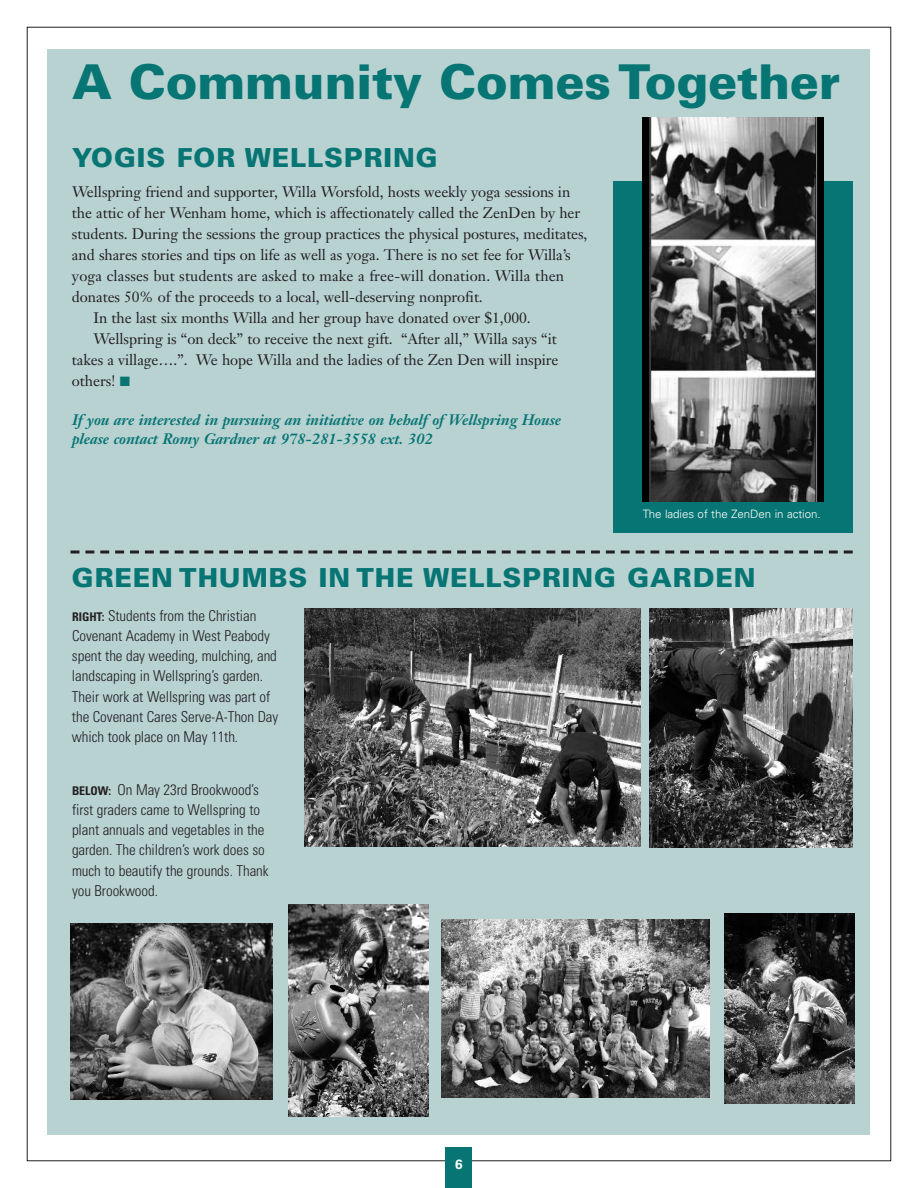
<style>
.page{position:relative;width:918px;height:1188px;background:#fff}
.page>*{position:absolute;margin:0;border:0;box-sizing:border-box;transform-origin:0 0}
.t1{font:900 48px "Univers";letter-spacing:-.005em;color:#077573}
.t2{font:900 26.25px "Univers";letter-spacing:.035em;color:#077573}
.t3{font:15px "Janson Text";letter-spacing:-.005em;color:#231f20}
.t4{font:300 condensed 15px/20.2px "Univers";letter-spacing:-.005em;color:#231f20}
.t5{font:italic 700 15px/19.5px "Janson Text";letter-spacing:-.005em;color:#077573}
.t6{font:700 13.5px "Univers";color:#fff}
.t7{font:300 11.55px "Univers";letter-spacing:-.005em;color:#fff}
.s1{color:#077573}
.s2{font-weight:700;font-size:12px}
</style>
<div class="page">
<div style="left:446px;top:1148px;width:26px;height:40px;background:#077573"></div>
<div style="left:47px;top:50px;width:823px;height:1086px;background:#b8d2d2"></div>
<img style="left:442px;top:919px;width:267px;height:179px">
<img style="left:304px;top:608px;width:336px;height:239px">
<img style="left:70px;top:924px;width:203px;height:175px">
<img style="left:725px;top:914px;width:130px;height:190px">
<img style="left:289px;top:904px;width:139px;height:213px">
<img style="left:650px;top:608px;width:203px;height:240px">
<svg style="left:70px;top:550px;width:783px;height:4px"></svg>
<div style="left:613px;top:181px;width:240px;height:352px;background:#077573"></div>
<img style="left:642px;top:117px;width:181px;height:384px">
<h1 class="t1" style="left:72px;top:65px;width:770px">A Community Comes Together</h1>
<h2 class="t2" style="left:72px;top:148px;width:367px">YOGIS FOR WELLSPRING</h2>
<p class="t3" style="left:72px;top:186px;width:500px">Wellspring friend and supporter, Willa Worsfold, hosts weekly yoga sessions in</p>
<p class="t3" style="left:72px;top:207px;width:510px">the attic of her Wenham home, which is affectionately called the ZenDen by her</p>
<p class="t3" style="left:72px;top:228px;width:517px">students. During the sessions the group practices the physical postures, meditates,</p>
<p class="t3" style="left:72px;top:249px;width:500px">and shares stories and tips on life as well as yoga. There is no set fee for Willa’s</p>
<p class="t3" style="left:72px;top:270px;width:494px">yoga classes but students are asked to make a free-will donation. Willa then</p>
<p class="t3" style="left:72px;top:291px;width:412px">donates 50% of the proceeds to a local, well-deserving nonprofit.</p>
<p class="t3" style="left:94px;top:312px;width:439px">In the last six months Willa and her group have donated over $1,000.</p>
<p class="t3" style="left:94px;top:333px;width:465px">Wellspring is “on deck” to receive the next gift. “After all,” Willa says “it</p>
<p class="t3" style="left:72px;top:354px;width:488px">takes a village….”. We hope Willa and the ladies of the Zen Den will inspire</p>
<p class="t3" style="left:72px;top:375px;width:60px">others! <span class="s1">■</span></p>
<p class="t5" style="left:72px;top:411px;width:491px">If you are interested in pursuing an initiative on behalf of Wellspring House please contact Romy Gardner at 978-281-3558 ext. 302</p>
<p class="t7" style="left:643px;top:509px;width:179px">The ladies of the ZenDen in action.</p>
<h2 class="t2" style="left:72px;top:569px;width:685px">GREEN THUMBS IN THE WELLSPRING GARDEN</h2>
<p class="t4" style="left:72px;top:606px;width:208px"><span class="s2">RIGHT:</span> Students from the Christian Covenant Academy in West Peabody spent the day weeding, mulching, and landscaping in Wellspring’s garden.<br>Their work at Wellspring was part of the Covenant Cares Serve-A-Thon Day which took place on May 11th.</p>
<p class="t4" style="left:72px;top:780px;width:198px"><span class="s2">BELOW:</span> On May 23rd Brookwood’s first graders came to Wellspring to plant annuals and vegetables in the garden. The children’s work does so much to beautify the grounds. Thank you Brookwood.</p>
<p class="t6" style="left:455px;top:1159px;width:9px">6</p>
</div>
